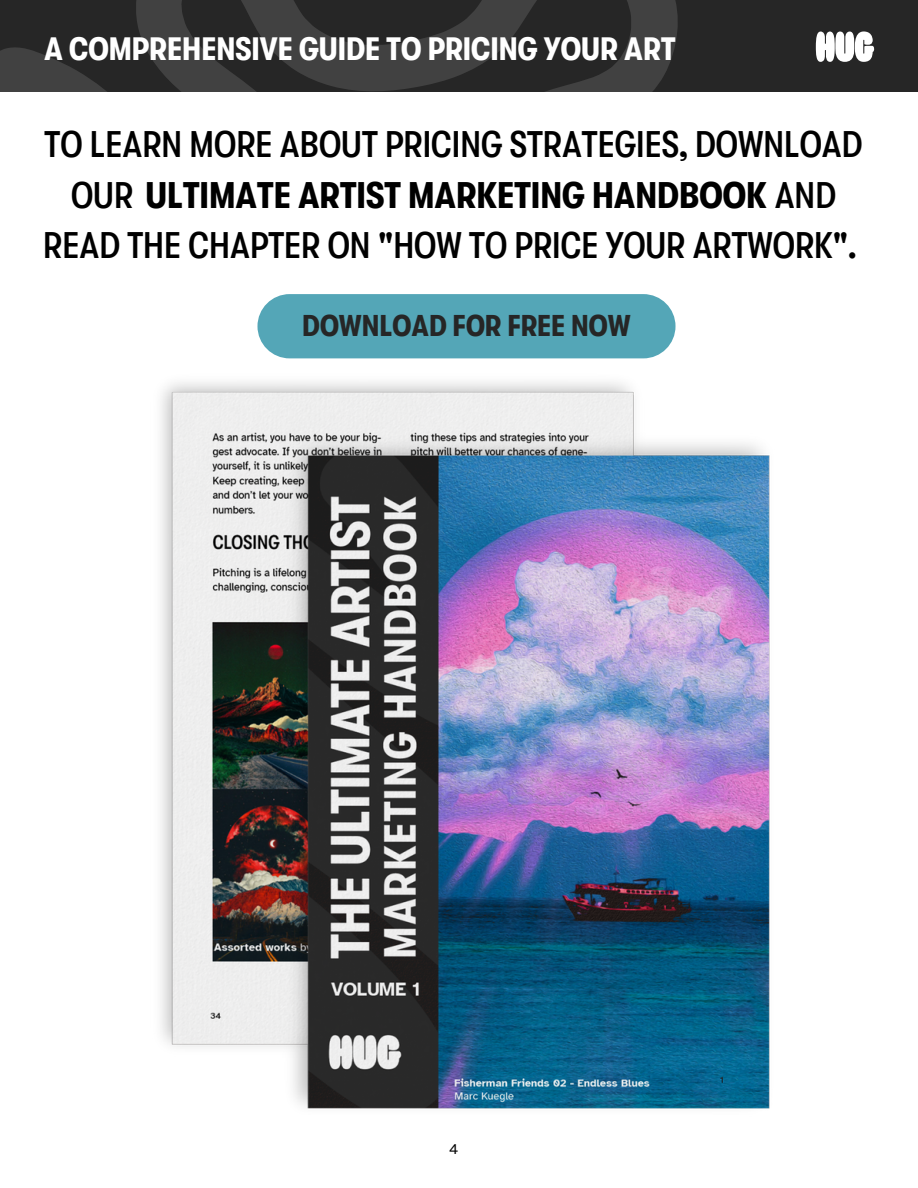
<style>
.page{position:relative;width:918px;height:1188px;background:#fff}
.page>*{position:absolute;margin:0;border:0;box-sizing:border-box;transform-origin:0 0}
.t1{font:500 condensed 36.9px/50.7px "GT Walsheim";color:#000;text-align:center}
.t2{font:700 condensed 32.25px "GT Walsheim";color:#fff}
.t3{font:700 condensed 30px "GT Walsheim";color:#262626}
.t4{font:15px "Atkinson Hyperlegible";color:#000}
.s1{font-weight:700}
</style>
<div class="page">
<div style="left:0;top:0;width:918px;height:91px;background:#262626"></div>
<svg style="left:0;top:0;width:721px;height:92px"></svg>
<svg style="left:816px;top:31px;width:58px;height:31px;background:#d0d0d0"></svg>
<img style="left:160px;top:342px;width:610px;height:767px">
<div style="left:257px;top:294px;width:419px;height:64px;background:#54a6b7;border-radius:32px"></div>
<p class="t2" style="left:44px;top:31px;width:633px">A COMPREHENSIVE GUIDE TO PRICING YOUR ART</p>
<p class="t1" style="left:43px;top:120px;width:821px">TO LEARN MORE ABOUT PRICING STRATEGIES, DOWNLOAD<br>OUR <span class="s1">ULTIMATE ARTIST MARKETING HANDBOOK</span> AND<br>READ THE CHAPTER ON "HOW TO PRICE YOUR ARTWORK".</p>
<p class="t3" style="left:302px;top:309px;width:330px">DOWNLOAD FOR FREE NOW</p>
<p class="t4" style="left:449px;top:1139px;width:11px">4</p>
</div>
